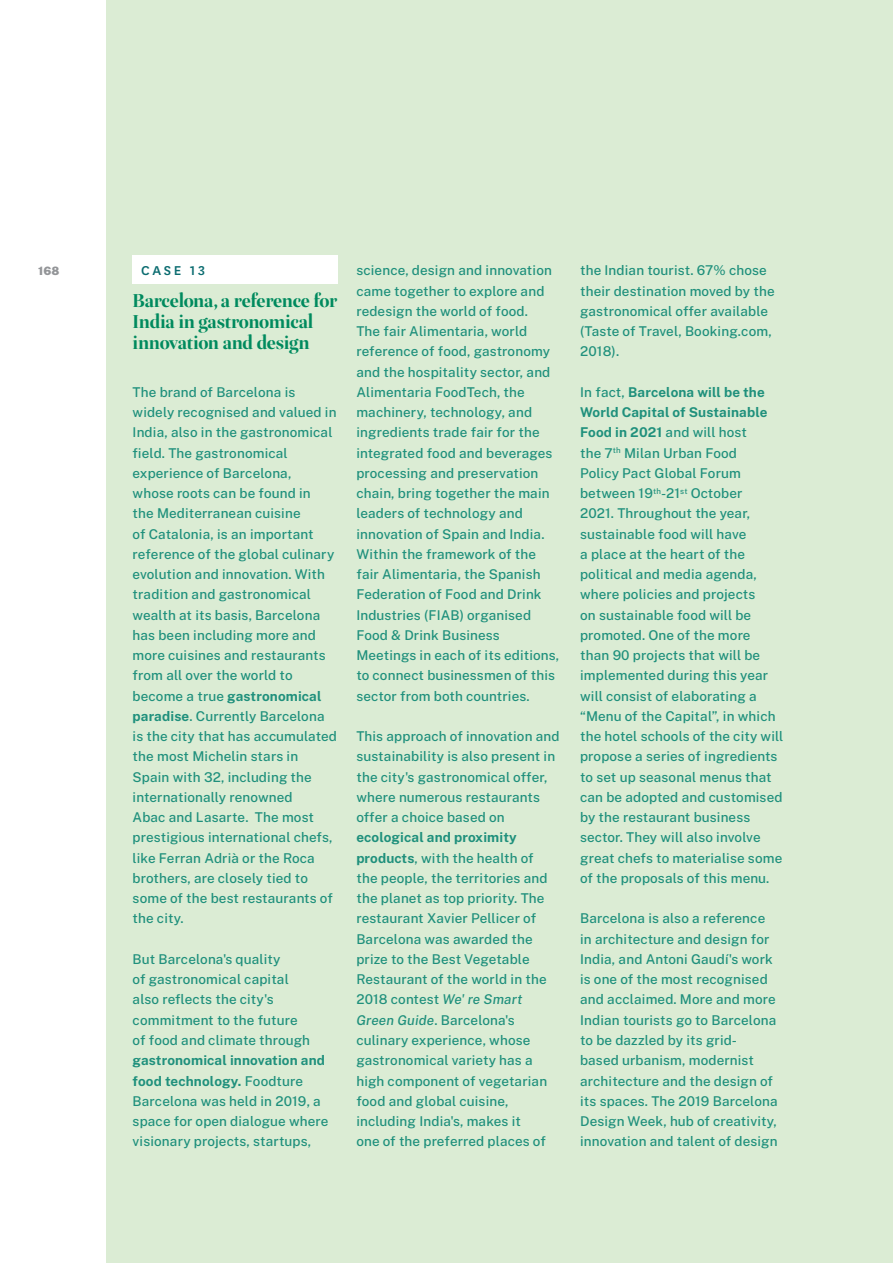
<style>
.page{position:relative;width:893px;height:1263px;background:#fff}
.page>*{position:absolute;margin:0;border:0;box-sizing:border-box;transform-origin:0 0}
.PARAFO_COMUN{font:700 19.5px/21px "Inka A Display";letter-spacing:-.015em;color:#008a5e}
.PARAFO_COMUN-2{font:500 15px "National";letter-spacing:.18em;color:#0b6c70}
.Texto_en_detalle{font:500 13.5px/20.2px "Public Sans";letter-spacing:.01em;color:#1f907c}
.t1{font:900 11.55px "Public Sans";color:#939598}
.s1{font-weight:700}
.s2{font-style:italic}
</style>
<div class="page">
<div style="left:106px;top:0;width:787px;height:1263px;background:#dbecd4"></div>
<div style="left:133px;top:255px;width:205px;height:28px;background:#fff"></div>
<p class="t1" style="left:38px;top:263px;width:23px">168</p>
<p class="PARAFO_COMUN-2" style="left:141px;top:260px;width:65px">CASE 13</p>
<p class="PARAFO_COMUN" style="left:133px;top:290px;width:207px">Barcelona, a reference for<br>India in gastronomical innovation and design</p>
<p class="Texto_en_detalle" style="left:133px;top:381px;width:206px">The brand of Barcelona is widely recognised and valued in<br>India, also in the gastronomical field. The gastronomical experience of Barcelona,<br>whose roots can be found in<br>the Mediterranean cuisine<br>of Catalonia, is an important reference of the global culinary evolution and innovation. With tradition and gastronomical wealth at its basis, Barcelona has been including more and more cuisines and restaurants from all over the world to become a true <span class="s1">gastronomical paradise</span>. Currently Barcelona is the city that has accumulated the most Michelin stars in<br>Spain with 32, including the internationally renowned<br>Abac and Lasarte. The most prestigious international chefs, like Ferran Adrià or the Roca brothers, are closely tied to some of the best restaurants of the city.</p>
<p class="Texto_en_detalle" style="left:133px;top:948px;width:197px">But Barcelona's quality<br>of gastronomical capital<br>also reflects the city's commitment to the future<br>of food and climate through <span class="s1">gastronomical innovation and food technology.</span> Foodture<br>Barcelona was held in 2019, a space for open dialogue where visionary projects, startups,</p>
<p class="Texto_en_detalle" style="left:356px;top:260px;width:204px">science, design and innovation came together to explore and redesign the world of food.<br>The fair Alimentaria, world reference of food, gastronomy and the hospitality sector, and<br>Alimentaria FoodTech, the machinery, technology, and ingredients trade fair for the integrated food and beverages processing and preservation chain, bring together the main leaders of technology and innovation of Spain and India.<br>Within the framework of the fair Alimentaria, the Spanish<br>Federation of Food and Drink<br>Industries (FIAB) organised<br>Food &amp; Drink Business<br>Meetings in each of its editions, to connect businessmen of this sector from both countries.</p>
<p class="Texto_en_detalle" style="left:356px;top:725px;width:205px">This approach of innovation and sustainability is also present in the city's gastronomical offer, where numerous restaurants offer a choice based on <span class="s1">ecological and proximity products</span>, with the health of<br>the people, the territories and the planet as top priority. The restaurant Xavier Pellicer of<br>Barcelona was awarded the prize to the Best Vegetable<br>Restaurant of the world in the<br>2018 contest <span class="s2">We' re Smart<br>Green Guide</span>. Barcelona's culinary experience, whose gastronomical variety has a high component of vegetarian food and global cuisine, including India's, makes it<br>one of the preferred places of</p>
<p class="Texto_en_detalle" style="left:580px;top:260px;width:196px">the Indian tourist. 67% chose their destination moved by the gastronomical offer available (Taste of Travel, Booking.com,<br>2018).</p>
<p class="Texto_en_detalle" style="left:580px;top:381px;width:205px">In fact, <span class="s1">Barcelona will be the<br>World Capital of Sustainable<br>Food in 2021</span> and will host<br>the 7<sup>th</sup> Milan Urban Food<br>Policy Pact Global Forum between 19<sup>th</sup>-21<sup>st</sup> October<br>2021. Throughout the year, sustainable food will have<br>a place at the heart of the political and media agenda, where policies and projects<br>on sustainable food will be promoted. One of the more<br>than 90 projects that will be implemented during this year will consist of elaborating a “Menu of the Capital”, in which the hotel schools of the city will propose a series of ingredients to set up seasonal menus that can be adopted and customised by the restaurant business sector. They will also involve great chefs to materialise some of the proposals of this menu.</p>
<p class="Texto_en_detalle" style="left:580px;top:908px;width:199px">Barcelona is also a reference in architecture and design for<br>India, and Antoni Gaudí's work is one of the most recognised and acclaimed. More and more<br>Indian tourists go to Barcelona to be dazzled by its grid&shy;based urbanism, modernist architecture and the design of its spaces. The 2019 Barcelona<br>Design Week, hub of creativity, innovation and talent of design</p>
</div>
